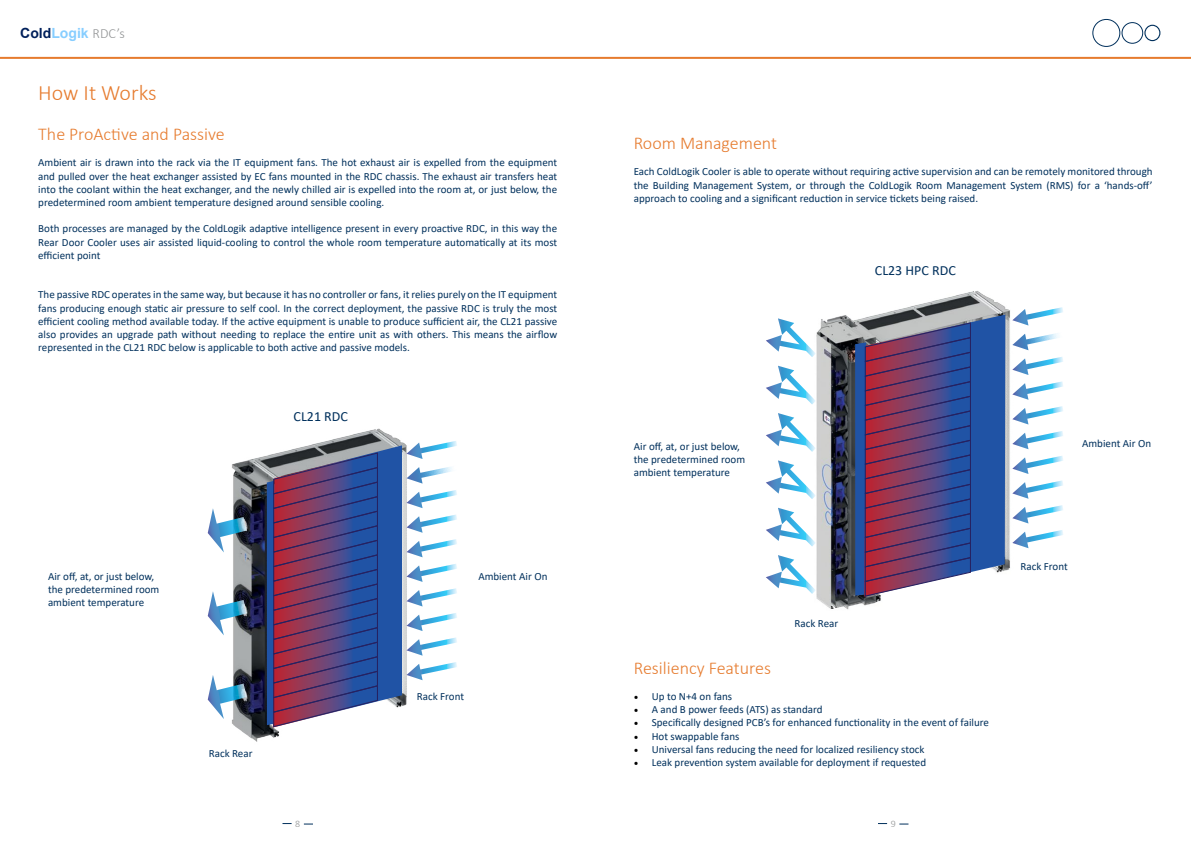
<style>
.page{position:relative;width:1191px;height:842px;background:#fff}
.page>*{position:absolute;margin:0;border:0;box-sizing:border-box;transform-origin:0 0}
.t1{font:300 22px "Calibri";color:#e67b2e}
.t2{font:300 18px "Calibri";color:#e67b2e}
.t3{font:14px "Calibri";color:#00305c}
.t4{font:700 14px "Arial";color:#87ceff}
.t5{font:11px/13.2px "Calibri";color:#00305c;text-align:justify}
.t6{font:300 10px "Calibri";color:#929495}
.s1{color:#00205b}
.s2{font-family:"Calibri";font-weight:300;color:#929495}
.s3{font-family:"Minion Pro";font-size:12px;color:#000}
</style>
<div class="page">
<hr style="left:0;top:57px;width:1191px;height:2px;background:#e67b2e">
<div style="left:1092px;top:19px;width:28px;height:28px;border:1px solid #00305c;border-radius:50%"></div>
<div style="left:1121px;top:22px;width:22px;height:22px;border:1px solid #00305c;border-radius:50%"></div>
<div style="left:1144px;top:25px;width:16px;height:16px;border:1px solid #00305c;border-radius:50%"></div>
<img style="left:207px;top:428px;width:194px;height:314px">
<svg style="left:267px;top:441px;width:190px;height:287px"></svg>
<svg style="left:208px;top:508px;width:39px;height:44px"></svg>
<svg style="left:208px;top:675px;width:39px;height:44px"></svg>
<svg style="left:208px;top:591px;width:39px;height:44px"></svg>
<img style="left:778px;top:291px;width:251px;height:319px">
<svg style="left:1012px;top:332px;width:47px;height:18px"></svg>
<svg style="left:1012px;top:307px;width:51px;height:19px"></svg>
<svg style="left:1012px;top:431px;width:51px;height:18px"></svg>
<svg style="left:1012px;top:505px;width:51px;height:18px"></svg>
<svg style="left:1012px;top:530px;width:51px;height:18px"></svg>
<svg style="left:1012px;top:357px;width:51px;height:18px"></svg>
<svg style="left:1012px;top:406px;width:51px;height:18px"></svg>
<svg style="left:1012px;top:381px;width:51px;height:19px"></svg>
<svg style="left:1012px;top:480px;width:51px;height:19px"></svg>
<svg style="left:1012px;top:456px;width:51px;height:18px"></svg>
<svg style="left:766px;top:318px;width:50px;height:39px"></svg>
<svg style="left:766px;top:366px;width:50px;height:38px"></svg>
<svg style="left:766px;top:413px;width:50px;height:39px"></svg>
<svg style="left:766px;top:460px;width:50px;height:39px"></svg>
<svg style="left:766px;top:508px;width:50px;height:39px"></svg>
<svg style="left:766px;top:555px;width:50px;height:39px"></svg>
<svg style="left:855px;top:315px;width:150px;height:282px"></svg>
<p class="t4" style="left:20px;top:24px;width:106px"><span class="s1">Cold</span>Logik <span class="s2">RDC’s</span></p>
<h1 class="t1" style="left:38px;top:79px;width:120px">How It Works</h1>
<h2 class="t2" style="left:38px;top:123px;width:188px">The ProActive and Passive</h2>
<p class="t5" style="left:38px;top:156px;width:520px">Ambient air is drawn into the rack via the IT equipment fans. The hot exhaust air is expelled from the equipment and pulled over the heat exchanger assisted by EC fans mounted in the RDC chassis. The exhaust air transfers heat into the coolant within the heat exchanger, and the newly chilled air is expelled into the room at, or just below, the predetermined room ambient temperature designed around sensible cooling.</p>
<p class="t5" style="left:38px;top:222px;width:520px">Both processes are managed by the ColdLogik adaptive intelligence present in every proactive RDC, in this way the Rear Door Cooler uses air assisted liquid-cooling to control the whole room temperature automatically at its most efficient point</p>
<p class="t5" style="left:38px;top:288px;width:520px">The passive RDC operates in the same way, but because it has no controller or fans, it relies purely on the IT equipment fans producing enough static air pressure to self cool. In the correct deployment, the passive RDC is truly the most efficient cooling method available today. If the active equipment is unable to produce sufficient air, the CL21 passive also provides an upgrade path without needing to replace the entire unit as with others. This means the airflow represented in the CL21 RDC below is applicable to both active and passive models.</p>
<p class="t3" style="left:293px;top:407px;width:56px">CL21 RDC</p>
<p class="t5" style="left:48px;top:569px;width:113px;text-align:left">Air off, at, or just below, the predetermined room ambient temperature</p>
<p class="t5" style="left:209px;top:746px;width:45px">Rack Rear</p>
<p class="t5" style="left:478px;top:569px;width:71px">Ambient Air On</p>
<p class="t5" style="left:417px;top:689px;width:49px">Rack Front</p>
<h2 class="t2" style="left:634px;top:132px;width:145px">Room Management</h2>
<p class="t5" style="left:634px;top:165px;width:520px">Each ColdLogik Cooler is able to operate without requiring active supervision and can be remotely monitored through the Building Management System, or through the ColdLogik Room Management System (RMS) for a ‘hands-off’ approach to cooling and a significant reduction in service tickets being raised.</p>
<p class="t3" style="left:875px;top:261px;width:82px">CL23 HPC RDC</p>
<p class="t5" style="left:634px;top:439px;width:113px;text-align:left">Air off, at, or just below, the predetermined room ambient temperature</p>
<p class="t5" style="left:1082px;top:436px;width:71px">Ambient Air On</p>
<p class="t5" style="left:794px;top:616px;width:45px">Rack Rear</p>
<h2 class="t2" style="left:634px;top:656px;width:139px">Resiliency Features</h2>
<p class="t5" style="left:634px;top:689px;width:100px"><span class="s3">•</span> Up to N+4 on fans</p>
<p class="t5" style="left:634px;top:703px;width:190px"><span class="s3">•</span> A and B power feeds (ATS) as standard</p>
<p class="t5" style="left:634px;top:716px;width:357px"><span class="s3">•</span> Specifically designed PCB’s for enhanced functionality in the event of failure</p>
<p class="t5" style="left:634px;top:729px;width:107px"><span class="s3">•</span> Hot swappable fans</p>
<p class="t5" style="left:634px;top:742px;width:292px"><span class="s3">•</span> Universal fans reducing the need for localized resiliency stock</p>
<p class="t5" style="left:634px;top:755px;width:294px"><span class="s3">•</span> Leak prevention system available for deployment if requested</p>
<p class="t5" style="left:1020px;top:559px;width:49px">Rack Front</p>
<p class="t6" style="left:295px;top:817px;width:7px">8</p>
<p class="t6" style="left:890px;top:817px;width:7px">9</p>
</div>
